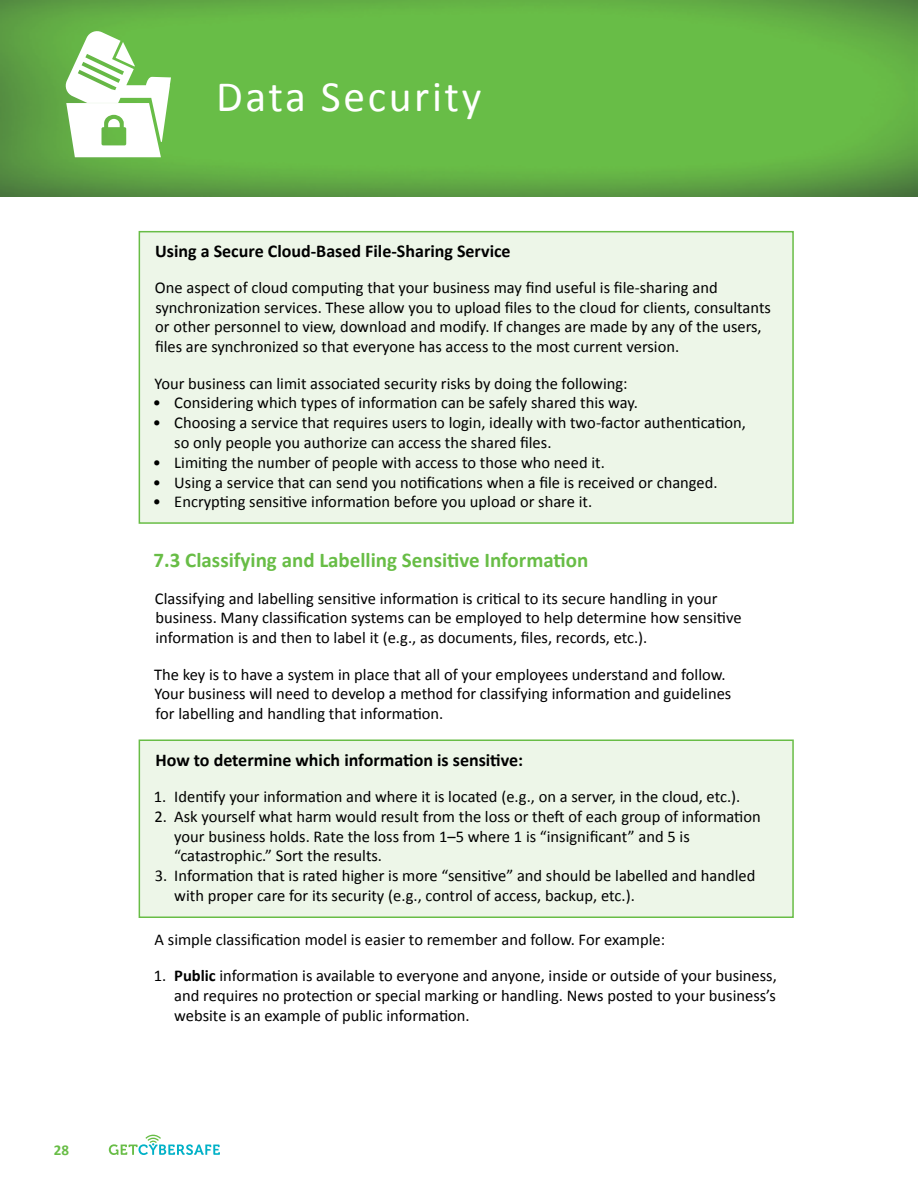
<style>
.page{position:relative;width:918px;height:1188px;background:#fff}
.page>*{position:absolute;margin:0;border:0;box-sizing:border-box;transform-origin:0 0}
.t1{font:43.5px "Calibri";letter-spacing:.06em;color:#fff}
.t2{font:700 21px "Calibri";color:#68bd46}
.t3{font:700 18px "Calibri";color:#000}
.t4{font:16.5px/19.8px "Calibri";color:#000}
.t5{font:700 15px "Calibri";color:#68bd46}
.s1{font-weight:700}
</style>
<div class="page">
<svg style="left:109px;top:1135px;width:111px;height:20px"></svg>
<div style="left:139px;top:231px;width:655px;height:293px;background:#edf6e8;border:2px solid #68bd46"></div>
<div style="left:139px;top:740px;width:655px;height:178px;background:#edf6e8;border:2px solid #68bd46"></div>
<img style="left:0;top:0;width:918px;height:196px">
<svg style="left:64px;top:30px;width:107px;height:127px"></svg>
<p class="t5" style="left:54px;top:1140px;width:17px">28</p>
<h1 class="t1" style="left:216px;top:69px;width:267px">Data Security</h1>
<p class="t3" style="left:155px;top:239px;width:357px">Using a Secure Cloud-Based File-Sharing Service</p>
<p class="t4" style="left:155px;top:277px;width:618px">One aspect of cloud computing that your business may find useful is file-sharing and synchronization services. These allow you to upload files to the cloud for clients, consultants or other personnel to view, download and modify. If changes are made by any of the users, files are synchronized so that everyone has access to the most current version.</p>
<p class="t4" style="left:155px;top:373px;width:475px">Your business can limit associated security risks by doing the following:</p>
<p class="t4" style="left:153px;top:393px;width:487px">• Considering which types of information can be safely shared this way.</p>
<p class="t4" style="left:174px;top:413px;width:573px;text-indent:-21px">• Choosing a service that requires users to login, ideally with two-factor authentication, so only people you authorize can access the shared files.</p>
<p class="t4" style="left:153px;top:452px;width:454px">• Limiting the number of people with access to those who need it.</p>
<p class="t4" style="left:153px;top:472px;width:566px">• Using a service that can send you notifications when a file is received or changed.</p>
<p class="t4" style="left:153px;top:492px;width:441px">• Encrypting sensitive information before you upload or share it.</p>
<p class="t2" style="left:154px;top:547px;width:436px">7.3 Classifying and Labelling Sensitive Information</p>
<p class="t4" style="left:155px;top:588px;width:588px">Classifying and labelling sensitive information is critical to its secure handling in your business. Many classification systems can be employed to help determine how sensitive information is and then to label it (e.g., as documents, files, records, etc.).</p>
<p class="t4" style="left:154px;top:664px;width:579px">The key is to have a system in place that all of your employees understand and follow.<br>Your business will need to develop a method for classifying information and guidelines for labelling and handling that information.</p>
<p class="t3" style="left:155px;top:748px;width:369px">How to determine which information is sensitive:</p>
<p class="t4" style="left:154px;top:787px;width:588px">1. Identify your information and where it is located (e.g., on a server, in the cloud, etc.).</p>
<p class="t4" style="left:174px;top:806px;width:588px;text-indent:-20px">2. Ask yourself what harm would result from the loss or theft of each group of information your business holds. Rate the loss from 1–5 where 1 is “insignificant” and 5 is “catastrophic.” Sort the results.</p>
<p class="t4" style="left:174px;top:866px;width:583px;text-indent:-19px">3. Information that is rated higher is more “sensitive” and should be labelled and handled with proper care for its security (e.g., control of access, backup, etc.).</p>
<p class="t4" style="left:155px;top:930px;width:512px">A simple classification model is easier to remember and follow. For example:</p>
<p class="t4" style="left:174px;top:966px;width:604px;text-align:justify;text-indent:-20px">1. <span class="s1">Public</span> information is available to everyone and anyone, inside or outside of your business, and requires no protection or special marking or handling. News posted to your business’s website is an example of public information.</p>
</div>
